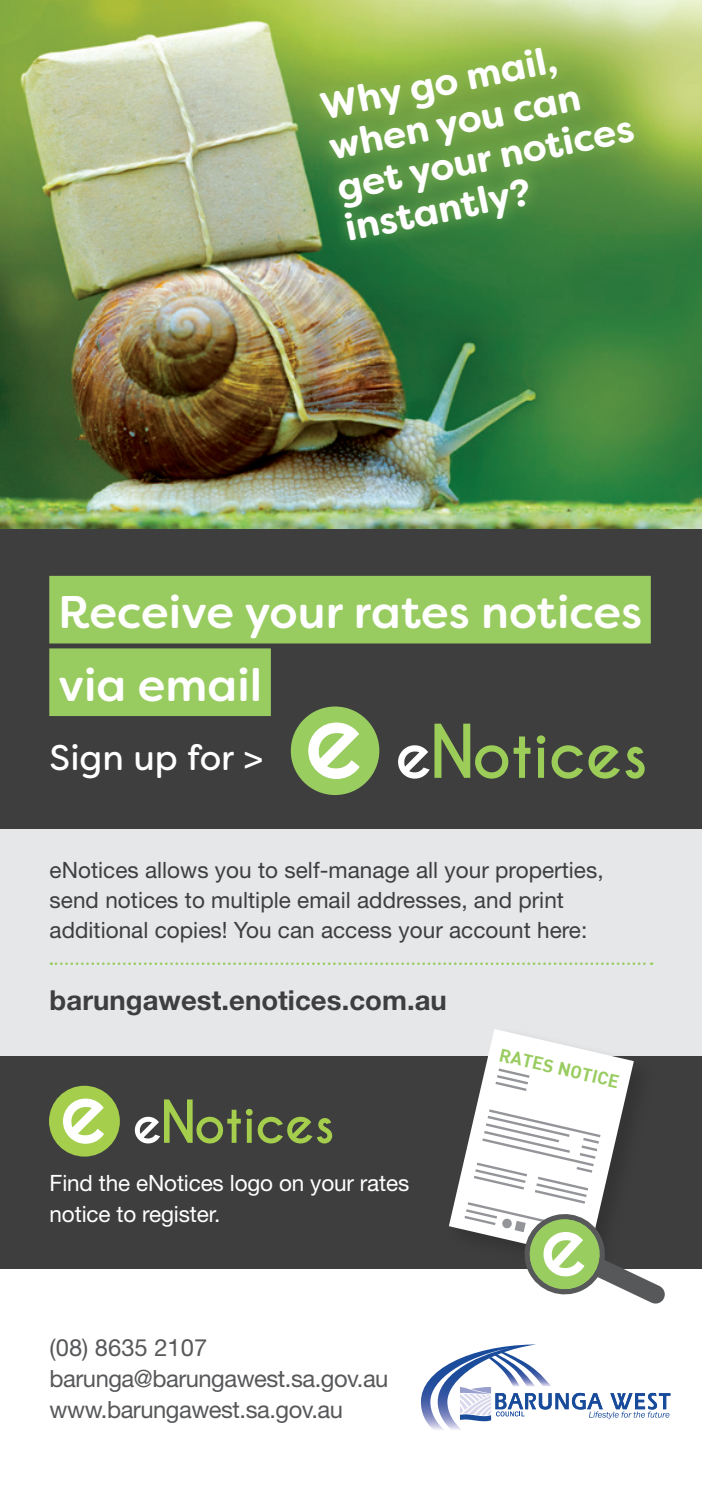
<style>
.page{position:relative;width:702px;height:1489px;background:#fff}
.page>*{position:absolute;margin:0;border:0;box-sizing:border-box;transform-origin:0 0}
.t1{font:500 45.75px/72.5px "Filson Soft";color:#fff}
.t2{font:700 38px/41px "Filson Soft";color:#fff}
.t3{font:35.5px "Filson Soft";color:#fff}
.t4{font:700 27.5px "Helvetica Neue LT Std";color:#3e3e3f}
.t5{font:23.75px/31.2px "Helvetica Neue LT Std";letter-spacing:-.02em;color:#57585a}
.t6{font:22.5px/30px "Helvetica Neue LT Std";color:#3e3e3f}
.t7{font:22.5px/31.2px "Helvetica Neue LT Std";letter-spacing:-.005em;color:#fff}
.t8{font:18px "DIN Bold";color:#99cc60}
</style>
<div class="page">
<img style="left:0;top:0;width:702px;height:529px">
<div style="left:305px;top:34px;width:343px;height:220px;background:#99cc60;opacity:.75"></div>
<div style="left:0;top:824px;width:702px;height:267px;background:#e6e7e9"></div>
<svg style="left:51px;top:962px;width:601px;height:2px"></svg>
<div style="left:0;top:529px;width:702px;height:300px;background:#3e3e3f"></div>
<div style="left:49px;top:576px;width:601px;height:67px;background:#99cc60"></div>
<div style="left:49px;top:648px;width:222px;height:68px;background:#99cc60"></div>
<div style="left:291px;top:706px;width:88px;height:89px;background:#9acd60;border-radius:50%"></div>
<svg style="left:308px;top:722px;width:51px;height:57px"></svg>
<svg style="left:536px;top:735px;width:9px;height:42px"></svg>
<svg style="left:398px;top:723px;width:132px;height:55px"></svg>
<svg style="left:551px;top:745px;width:93px;height:33px"></svg>
<div style="left:0;top:1055px;width:702px;height:212px;background:#3e3e3f"></div>
<div style="left:446px;top:1026px;width:210px;height:254px;background:#231f20;opacity:.35"></div>
<svg style="left:449px;top:1028px;width:184px;height:230px;fill:#fff"></svg>
<svg style="left:493px;top:1066px;width:39px;height:26px"></svg>
<svg style="left:462px;top:1107px;width:218px;height:197px"></svg>
<div style="left:49px;top:1085px;width:71px;height:71px;background:#a4ce4c;border-radius:50%"></div>
<svg style="left:63px;top:1098px;width:41px;height:45px"></svg>
<svg style="left:135px;top:1099px;width:197px;height:44px"></svg>
<svg style="left:421px;top:1344px;width:249px;height:86px"></svg>
<h2 class="t2" style="left:316px;top:88px;width:304px;rotate:-12deg">Why go mail, when you can get your notices instantly?</h2>
<h1 class="t1" style="left:58px;top:576px;width:585px">Receive your rates notices via email</h1>
<h3 class="t3" style="left:50px;top:734px;width:215px">Sign up for &gt;</h3>
<p class="t6" style="left:50px;top:854px;width:555px">eNotices allows you to self-manage all your properties, send notices to multiple email addresses, and print additional copies! You can access your account here:</p>
<p class="t4" style="left:50px;top:983px;width:399px">barungawest.enotices.com.au</p>
<p class="t7" style="left:50px;top:1166px;width:361px">Find the eNotices logo on your rates notice to register.</p>
<p class="t5" style="left:50px;top:1331px;width:340px">(08) 8635 2107 barunga@barungawest.sa.gov.au www.barungawest.sa.gov.au</p>
<p class="t8" style="left:502px;top:1042px;width:124px;rotate:13deg">RATES NOTICE</p>
</div>
